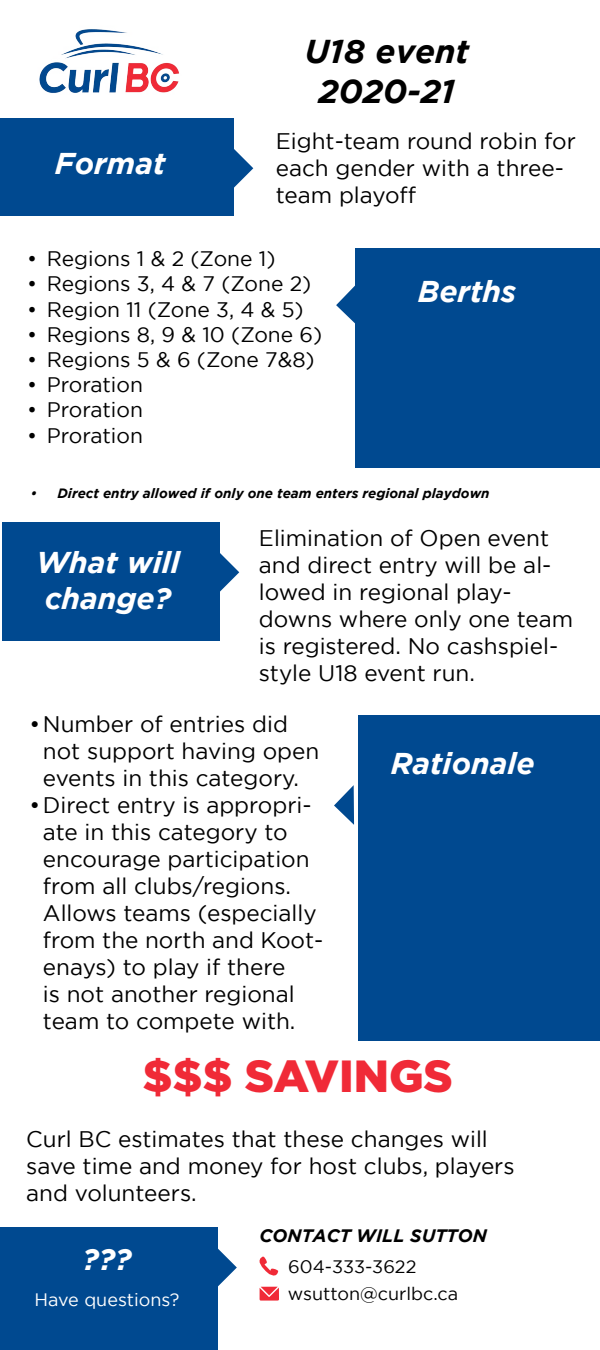
<style>
.page{position:relative;width:600px;height:1350px;background:#fff}
.page>*{position:absolute;margin:0;border:0;box-sizing:border-box;transform-origin:0 0}
.t1{font:900 45px "Gotham";color:#f02a37}
.t2{font:italic 700 33px/39.6px "Gotham";color:#000;text-align:center}
.t3{font:italic 700 30px/36px "Gotham";color:#fff}
.t4{font:22.5px/27px "Gotham";color:#000}
.t5{font:21px "Gotham";color:#000}
.t6{font:18px/27.4px "Gotham";color:#000}
.t7{font:italic 700 18px "Gotham";color:#000}
.t8{font:18px "Gotham";color:#fff}
.t9{font:italic 700 13.5px "Gotham";color:#000}
</style>
<div class="page">
<div style="left:0;top:118px;width:233px;height:98px;background:#004990"></div>
<div style="left:356px;top:248px;width:244px;height:219px;background:#004990"></div>
<img style="left:39px;top:29px;width:140px;height:64px">
<svg style="left:233px;top:149px;width:20px;height:39px"></svg>
<svg style="left:336px;top:285px;width:20px;height:39px"></svg>
<div style="left:2px;top:522px;width:217px;height:118px;background:#004990"></div>
<svg style="left:219px;top:553px;width:20px;height:39px"></svg>
<div style="left:358px;top:716px;width:242px;height:325px;background:#004990"></div>
<svg style="left:334px;top:785px;width:20px;height:40px"></svg>
<div style="left:0;top:1228px;width:217px;height:122px;background:#004990"></div>
<svg style="left:217px;top:1248px;width:20px;height:39px"></svg>
<svg style="left:259px;top:1256px;width:20px;height:20px"></svg>
<svg style="left:259px;top:1287px;width:20px;height:14px"></svg>
<h3 class="t3" style="left:55px;top:145px;width:112px">Format</h3>
<h2 class="t2" style="left:304px;top:31px;width:166px">U18 event<br>2020-21</h2>
<p class="t4" style="left:276px;top:127px;width:302px">Eight-team round robin for each gender with a three&shy;team playoff</p>
<p class="t5" style="left:27px;top:247px;width:250px">• Regions 1 &amp; 2 (Zone 1)</p>
<p class="t5" style="left:27px;top:272px;width:286px">• Regions 3, 4 &amp; 7 (Zone 2)</p>
<p class="t5" style="left:27px;top:298px;width:278px">• Region 11 (Zone 3, 4 &amp; 5)</p>
<p class="t5" style="left:27px;top:323px;width:297px">• Regions 8, 9 &amp; 10 (Zone 6)</p>
<p class="t5" style="left:27px;top:348px;width:289px">• Regions 5 &amp; 6 (Zone 7&amp;8)</p>
<p class="t5" style="left:27px;top:373px;width:117px">• Proration</p>
<p class="t5" style="left:27px;top:398px;width:117px">• Proration</p>
<p class="t5" style="left:27px;top:424px;width:117px">• Proration</p>
<h3 class="t3" style="left:418px;top:273px;width:100px">Berths</h3>
<p class="t9" style="left:30px;top:485px;width:461px">• Direct entry allowed if only one team enters regional playdown</p>
<p class="t4" style="left:259px;top:524px;width:316px">Elimination of Open event and direct entry will be al&shy;lowed in regional play&shy;downs where only one team is registered. No cashspiel&shy;style U18 event run.</p>
<p class="t4" style="left:43px;top:710px;width:278px;text-indent:-14px">•Number of entries did not support having open events in this category.</p>
<p class="t4" style="left:43px;top:791px;width:282px;text-indent:-14px">•Direct entry is appropri&shy;ate in this category to encourage participation from all clubs/regions.<br>Allows teams (especially from the north and Koot&shy;enays) to play if there<br>is not another regional team to compete with.</p>
<h3 class="t3" style="left:36px;top:544px;width:145px">What will change?</h3>
<h3 class="t3" style="left:391px;top:745px;width:145px">Rationale</h3>
<h1 class="t1" style="left:142px;top:1050px;width:312px">$$$ SAVINGS</h1>
<p class="t4" style="left:26px;top:1125px;width:490px">Curl BC estimates that these changes will save time and money for host clubs, players and volunteers.</p>
<h3 class="t3" style="left:83px;top:1241px;width:50px">???</h3>
<p class="t8" style="left:35px;top:1290px;width:147px">Have questions?</p>
<p class="t7" style="left:260px;top:1225px;width:229px">CONTACT WILL SUTTON</p>
<p class="t6" style="left:288px;top:1253px;width:172px">604-333-3622 wsutton@curlbc.ca</p>
</div>
